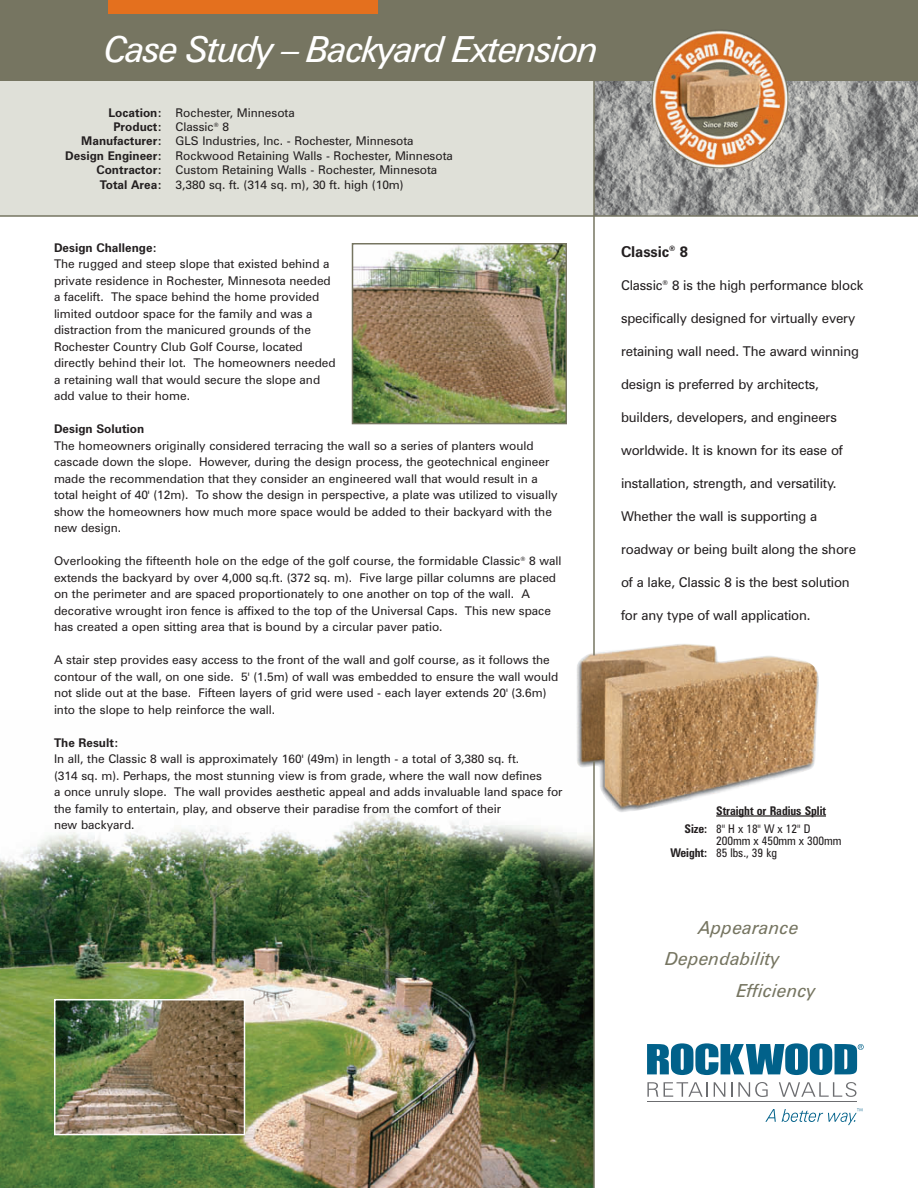
<style>
.page{position:relative;width:918px;height:1188px;background:#fff}
.page>*{position:absolute;margin:0;border:0;box-sizing:border-box;transform-origin:0 0}
.t1{font:italic 36px "Zurich BT";letter-spacing:-.055em;color:#fff}
.t2{font:italic 18px/31.5px "Zurich BT";color:#767561}
.t3{font:700 15px "Zurich BT";letter-spacing:-.005em;color:#231f20}
.t4{font:13.5px "Zurich BT";letter-spacing:-.01em;color:#231f20}
.t5{font:12px/16.5px "Zurich BT";color:#231f20}
.t6{font:700 12px "Zurich BT";color:#231f20}
.t7{font:700 condensed 12px/18px "Zurich BT";letter-spacing:-.005em;color:#231f20}
.t8{font:condensed 12px/12px "Zurich BT";letter-spacing:-.005em;color:#231f20}
.s1{font-weight:700}
.s2{font-weight:400}
</style>
<div class="page">
<img style="left:595px;top:81px;width:323px;height:134px">
<img style="left:0;top:715px;width:593px;height:473px">
<div style="left:0;top:73px;width:594px;height:143px;background:#dfe0d8"></div>
<div style="left:0;top:0;width:918px;height:81px;background:#767561"></div>
<div style="left:108px;top:0;width:270px;height:14px;background:#e4701e"></div>
<svg style="left:647px;top:1043px;width:217px;height:32px"></svg>
<svg style="left:647px;top:1082px;width:11px;height:15px"></svg>
<svg style="left:664px;top:1082px;width:44px;height:15px"></svg>
<svg style="left:714px;top:1082px;width:11px;height:15px"></svg>
<svg style="left:731px;top:1082px;width:37px;height:15px"></svg>
<svg style="left:779px;top:1082px;width:77px;height:15px"></svg>
<hr style="left:647px;top:1101px;width:210px;height:1px;background:#6c6d70">
<svg style="left:765px;top:1109px;width:11px;height:13px"></svg>
<svg style="left:782px;top:1108px;width:80px;height:17px"></svg>
<img style="left:687px;top:30px;width:31px;height:9px">
<hr style="left:0;top:215px;width:918px;height:2px;background:#767561">
<img style="left:355px;top:246px;width:209px;height:175px">
<div style="left:352px;top:243px;width:215px;height:181px;border:2px solid #767561"></div>
<img style="left:57px;top:1002px;width:185px;height:130px">
<div style="left:54px;top:999px;width:191px;height:136px;border:2px solid #fff"></div>
<img style="left:577px;top:644px;width:242px;height:169px">
<hr style="left:716px;top:815px;width:110px;height:2px;background:#231f20">
<hr style="left:593px;top:761px;width:2px;height:427px;background:#767561">
<hr style="left:593px;top:77px;width:2px;height:578px;background:#767561">
<h1 class="t1" style="left:104px;top:35px;width:496px">Case Study – Backyard Extension</h1>
<p class="t5" style="left:108px;top:105px;width:188px"><span class="s1">Location:</span> Rochester, Minnesota</p>
<p class="t6" style="left:114px;top:122px;width:117px">Product: <span class="s2">Classic</span><sup>®</sup> <span class="s2">8</span></p>
<p class="t5" style="left:81px;top:134px;width:334px"><span class="s1">Manufacturer:</span> GLS Industries, Inc. - Rochester, Minnesota</p>
<p class="t5" style="left:65px;top:148px;width:389px"><span class="s1">Design Engineer:</span> Rockwood Retaining Walls - Rochester, Minnesota</p>
<p class="t5" style="left:96px;top:163px;width:342px"><span class="s1">Contractor:</span> Custom Retaining Walls - Rochester, Minnesota</p>
<p class="t5" style="left:100px;top:177px;width:305px"><span class="s1">Total Area:</span> 3,380 sq. ft. (314 sq. m), 30 ft. high (10m)</p>
<p class="t6" style="left:54px;top:243px;width:105px">Design Challenge:</p>
<p class="t5" style="left:54px;top:257px;width:283px">The rugged and steep slope that existed behind a private residence in Rochester, Minnesota needed a facelift. The space behind the home provided limited outdoor space for the family and was a distraction from the manicured grounds of the Rochester Country Club Golf Course, located directly behind their lot. The homeowners needed a retaining wall that would secure the slope and add value to their home.</p>
<p class="t6" style="left:54px;top:424px;width:92px">Design Solution</p>
<p class="t5" style="left:54px;top:438px;width:505px">The homeowners originally considered terracing the wall so a series of planters would cascade down the slope. However, during the design process, the geotechnical engineer made the recommendation that they consider an engineered wall that would result in a total height of 40' (12m). To show the design in perspective, a plate was utilized to visually show the homeowners how much more space would be added to their backyard with the new design.</p>
<p class="t5" style="left:54px;top:554px;width:509px">Overlooking the fifteenth hole on the edge of the golf course, the formidable Classic<sup>®</sup> 8 wall extends the backyard by over 4,000 sq.ft. (372 sq. m). Five large pillar columns are placed on the perimeter and are spaced proportionately to one another on top of the wall. A decorative wrought iron fence is affixed to the top of the Universal Caps. This new space has created a open sitting area that is bound by a circular paver patio.</p>
<p class="t5" style="left:54px;top:653px;width:506px">A stair step provides easy access to the front of the wall and golf course, as it follows the contour of the wall, on one side. 5' (1.5m) of wall was embedded to ensure the wall would not slide out at the base. Fifteen layers of grid were used - each layer extends 20' (3.6m) into the slope to help reinforce the wall.</p>
<p class="t6" style="left:54px;top:738px;width:66px">The Result:</p>
<p class="t5" style="left:54px;top:752px;width:510px">In all, the Classic 8 wall is approximately 160' (49m) in length - a total of 3,380 sq. ft.<br>(314 sq. m). Perhaps, the most stunning view is from grade, where the wall now defines<br>a once unruly slope. The wall provides aesthetic appeal and adds invaluable land space for the family to entertain, play, and observe their paradise from the comfort of their<br>new backyard.</p>
<p class="t3" style="left:621px;top:246px;width:69px">Classic<sup>®</sup> 8</p>
<p class="t4" style="left:621px;top:280px;width:244px">Classic<sup>®</sup> 8 is the high performance block</p>
<p class="t4" style="left:621px;top:313px;width:236px">specifically designed for virtually every</p>
<p class="t4" style="left:621px;top:346px;width:240px">retaining wall need. The award winning</p>
<p class="t4" style="left:621px;top:379px;width:199px">design is preferred by architects,</p>
<p class="t4" style="left:621px;top:412px;width:217px">builders, developers, and engineers</p>
<p class="t4" style="left:621px;top:445px;width:224px">worldwide. It is known for its ease of</p>
<p class="t4" style="left:621px;top:478px;width:217px">installation, strength, and versatility.</p>
<p class="t4" style="left:621px;top:511px;width:198px">Whether the wall is supporting a</p>
<p class="t4" style="left:621px;top:544px;width:237px">roadway or being built along the shore</p>
<p class="t4" style="left:621px;top:577px;width:230px">of a lake, Classic 8 is the best solution</p>
<p class="t4" style="left:621px;top:610px;width:191px">for any type of wall application.</p>
<p class="t7" style="left:685px;top:803px;width:143px;text-indent:32px">Straight or Radius Split<br>Size: <span class="s2">8" H x 18" W x 12" D</span></p>
<p class="t8" style="left:670px;top:836px;width:173px;text-indent:46px">200mm x 450mm x 300mm<br><span class="s1">Weight:</span> 85 lbs., 39 kg</p>
<h2 class="t2" style="left:666px;top:913px;width:135px;text-indent:33px">Appearance<br>Dependability</h2>
<h2 class="t2" style="left:737px;top:976px;width:81px">Efficiency</h2>
</div>
